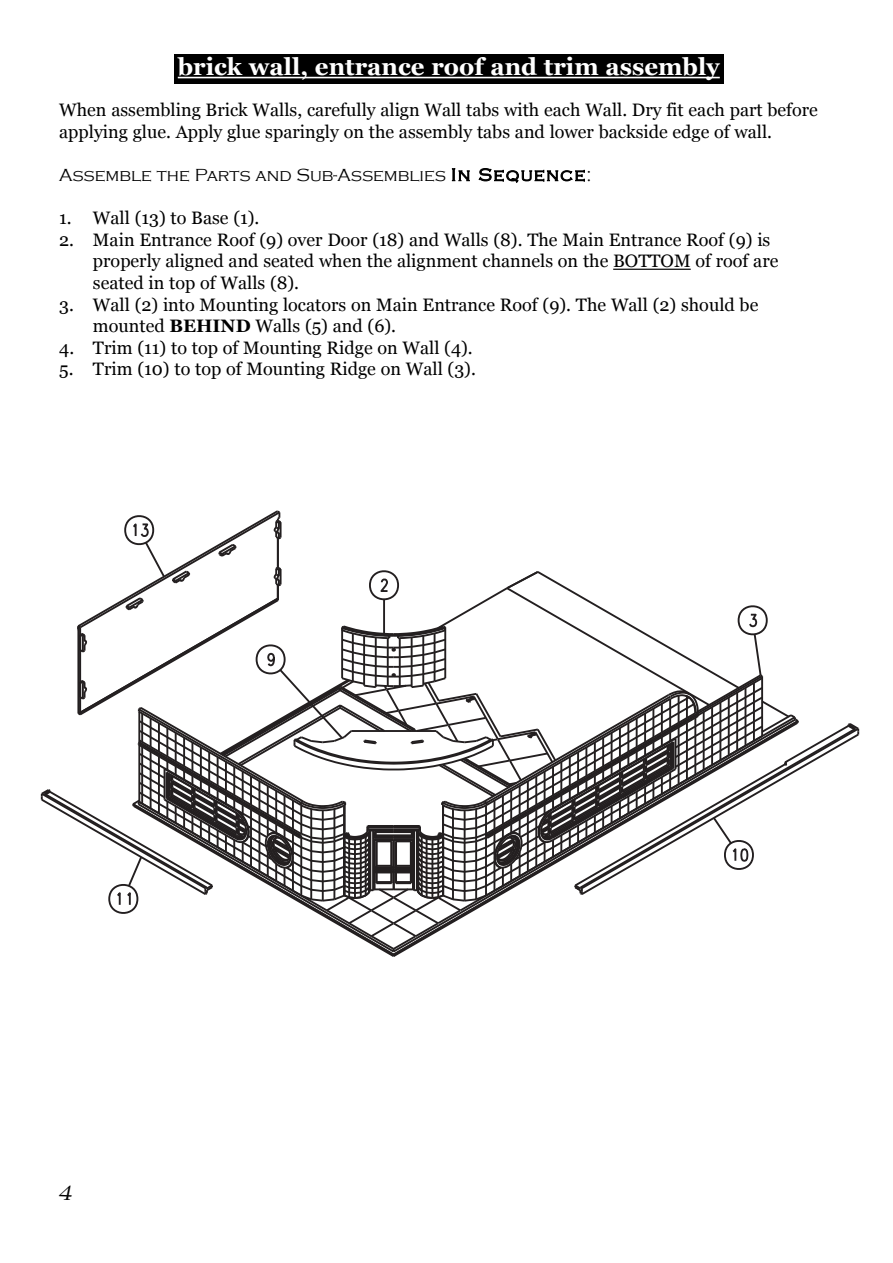
<style>
.page{position:relative;width:893px;height:1263px;background:#fff}
.page>*{position:absolute;margin:0;border:0;box-sizing:border-box;transform-origin:0 0}
.t1{font:700 24px "Georgia";color:#fff}
.t2{font:italic 21px "Lucida Calligraphy";color:#000}
.t3{font:18px/21.6px "Georgia";color:#000}
.t4{font:300 18px "Copperplate Gothic";color:#000}
.s1{font-weight:700}
</style>
<div class="page">
<svg style="left:40px;top:510px;width:820px;height:447px"></svg>
<hr style="left:613px;top:269px;width:78px;height:1px;background:#000">
<div style="left:174px;top:54px;width:550px;height:29px;background:#000"></div>
<hr style="left:178px;top:77px;width:542px;height:1px;background:#fff">
<h1 class="t1" style="left:178px;top:53px;width:543px">brick wall, entrance roof and trim assembly</h1>
<p class="t3" style="left:59px;top:99px;width:760px">When assembling Brick Walls, carefully align Wall tabs with each Wall. Dry fit each part before applying glue. Apply glue sparingly on the assembly tabs and lower backside edge of wall.</p>
<p class="t4" style="left:59px;top:165px;width:534px">Assemble the Parts and Sub-Assemblies In Sequence:</p>
<p class="t3" style="left:59px;top:207px;width:202px">1. Wall (13) to Base (1).</p>
<p class="t3" style="left:93px;top:229px;width:687px;text-indent:-34px">2. Main Entrance Roof (9) over Door (18) and Walls (8). The Main Entrance Roof (9) is properly aligned and seated when the alignment channels on the BOTTOM of roof are seated in top of Walls (8).</p>
<p class="t3" style="left:93px;top:294px;width:667px;text-indent:-34px">3. Wall (2) into Mounting locators on Main Entrance Roof (9). The Wall (2) should be mounted <span class="s1">BEHIND</span> Walls (5) and (6).</p>
<p class="t3" style="left:59px;top:337px;width:415px">4. Trim (11) to top of Mounting Ridge on Wall (4).</p>
<p class="t3" style="left:59px;top:358px;width:418px">5. Trim (10) to top of Mounting Ridge on Wall (3).</p>
<p class="t2" style="left:58px;top:1175px;width:15px">4</p>
</div>
